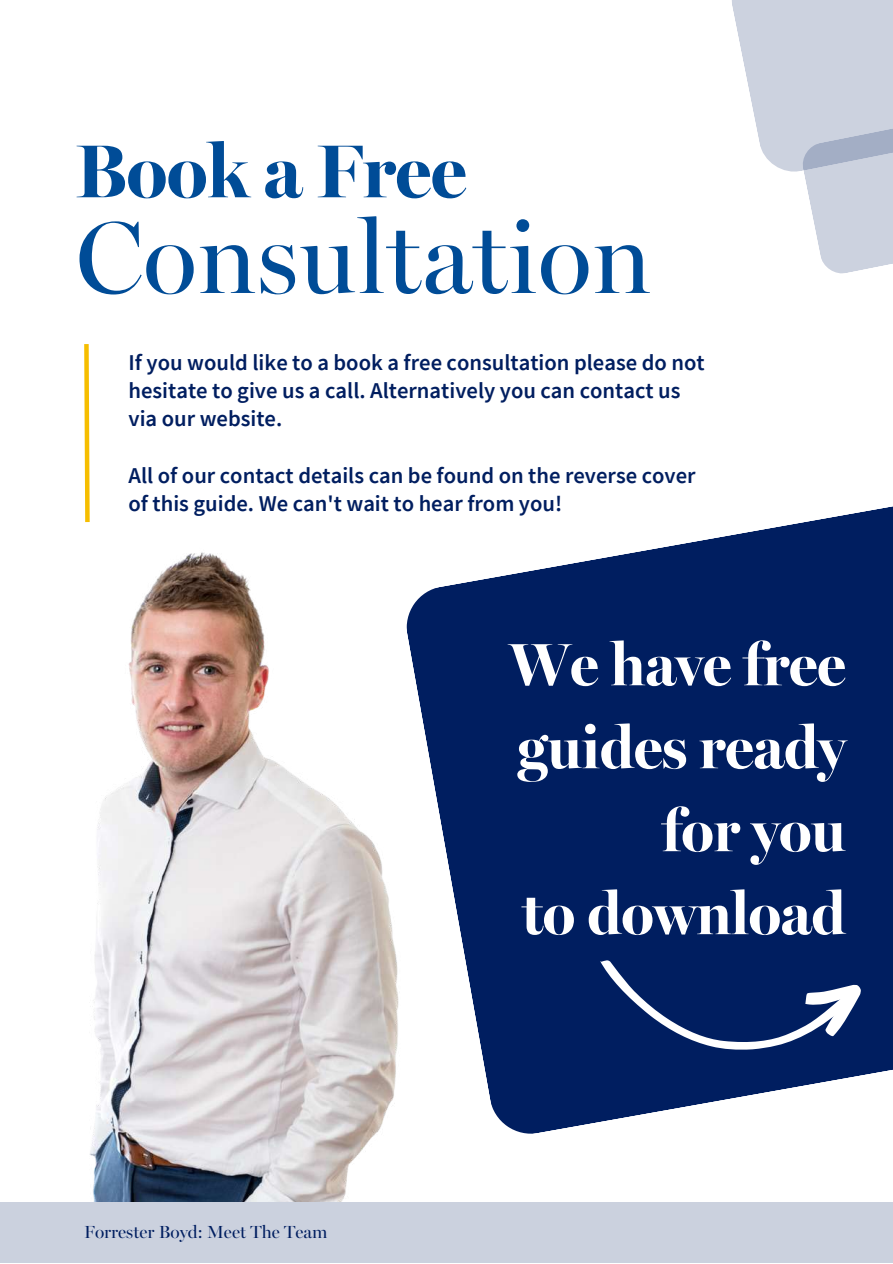
<style>
.page{position:relative;width:893px;height:1264px;background:#fff}
.page>*{position:absolute;margin:0;border:0;box-sizing:border-box;transform-origin:0 0}
.t1{font:102.75px "Miller Banner";color:#004c97}
.t2{font:700 75.45px "Miller Banner";color:#004c97}
.t3{font:700 60px/82.9px "Miller Banner";color:#fff;text-align:right}
.t4{font:600 22.65px/28px "Source Sans Pro";color:#001e60}
.t5{font:17.55px "Miller Banner";color:#001e60}
</style>
<div class="page">
<svg style="left:732px;top:0;width:160px;height:274px"></svg>
<svg style="left:84px;top:344px;width:6px;height:169px"></svg>
<img style="left:85px;top:513px;width:314px;height:689px">
<div style="left:0;top:1202px;width:892px;height:60px;background:#cbd1de"></div>
<svg style="left:406px;top:506px;width:486px;height:628px;fill:#001e60"></svg>
<svg style="left:587px;top:935px;width:275px;height:139px;background:#16316d"></svg>
<h2 class="t2" style="left:76px;top:128px;width:392px">Book a Free</h2>
<h1 class="t1" style="left:76px;top:199px;width:577px">Consultation</h1>
<p class="t4" style="left:128px;top:348px;width:577px">If you would like to a book a free consultation please do not hesitate to give us a call. Alternatively you can contact us via our website.</p>
<p class="t4" style="left:128px;top:460px;width:568px">All of our contact details can be found on the reverse cover of this guide. We can't wait to hear from you!</p>
<p class="t5" style="left:84px;top:1222px;width:245px">Forrester Boyd: Meet The Team</p>
<h3 class="t3" style="left:509px;top:624px;width:338px">We have free guides ready for you<br>to download</h3>
</div>
